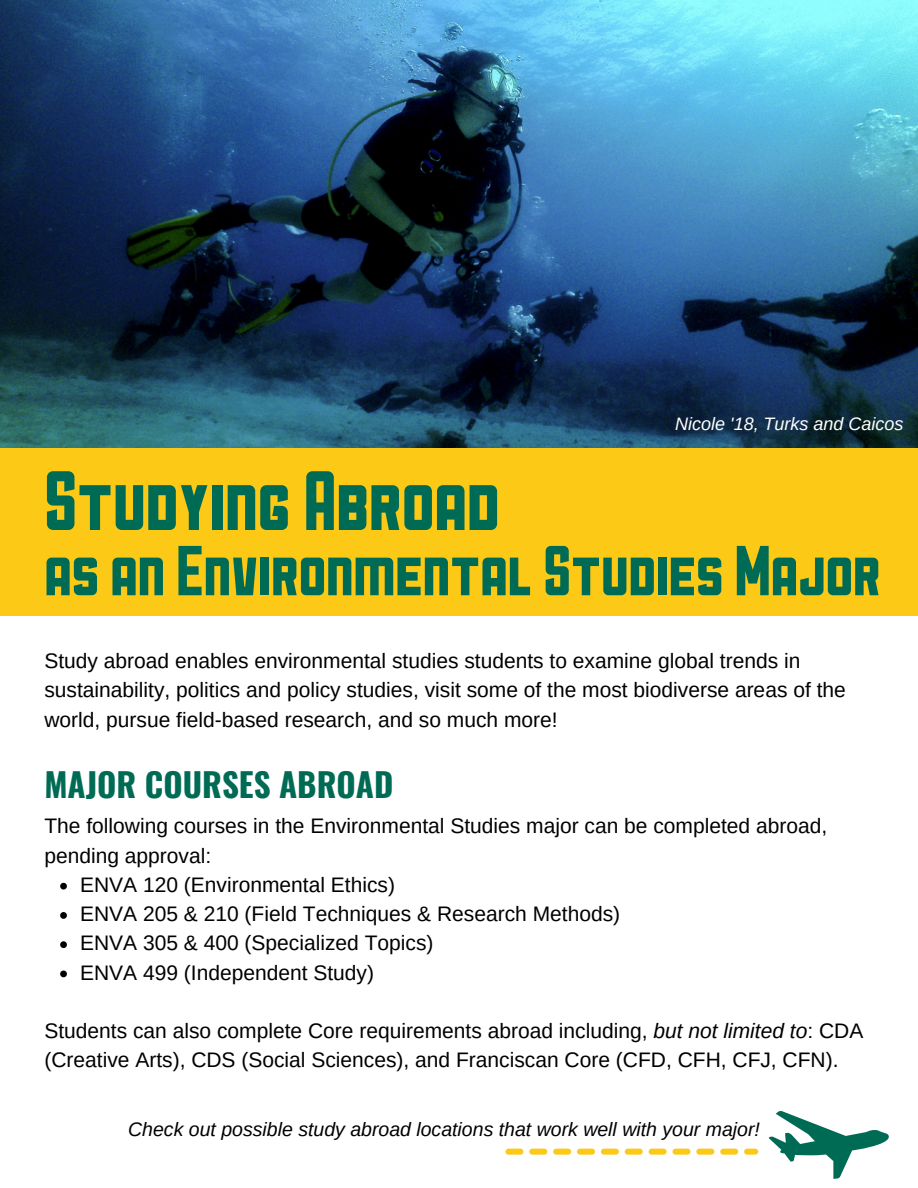
<style>
.page{position:relative;width:918px;height:1188px;background:#fff}
.page>*{position:absolute;margin:0;border:0;box-sizing:border-box;transform-origin:0 0}
.t1{font:84px "Sullivan Fill";color:#006b54}
.t2{font:70.5px "Sullivan Fill";color:#006b54}
.t3{font:700 33px "Oswald";color:#006b54}
.t4{font:21px/29.2px "Arimo";color:#000}
.t5{font:italic 19.5px "Arimo";color:#000}
.t6{font:italic 18px "Arimo";color:#fff}
.s1{font-style:italic}
</style>
<div class="page">
<img style="left:0;top:0;width:918px;height:448px">
<div style="left:0;top:448px;width:918px;height:168px;background:#fcc917"></div>
<svg style="left:505px;top:1148px;width:254px;height:7px"></svg>
<svg style="left:768px;top:1111px;width:120px;height:67px"></svg>
<svg style="left:60px;top:883px;width:7px;height:7px"></svg>
<svg style="left:60px;top:912px;width:7px;height:7px"></svg>
<svg style="left:60px;top:941px;width:7px;height:7px"></svg>
<svg style="left:60px;top:971px;width:7px;height:6px"></svg>
<h3 class="t6" style="left:675px;top:414px;width:230px">Nicole '18, Turks and Caicos</h3>
<p class="t1" style="left:44px;top:450px;width:457px">Studying Abroad</p>
<p class="t2" style="left:44px;top:528px;width:838px">as an Environmental Studies Major</p>
<p class="t4" style="left:44px;top:646px;width:803px">Study abroad enables environmental studies students to examine global trends in sustainability, politics and policy studies, visit some of the most biodiverse areas of the world, pursue field-based research, and so much more!</p>
<h2 class="t3" style="left:44px;top:759px;width:350px">MAJOR COURSES ABROAD</h2>
<h3 class="t4" style="left:44px;top:811px;width:784px">The following courses in the Environmental Studies major can be completed abroad, pending approval:</h3>
<p class="t4" style="left:80px;top:870px;width:316px">ENVA 120 (Environmental Ethics)</p>
<p class="t4" style="left:80px;top:899px;width:542px">ENVA 205 &amp; 210 (Field Techniques &amp; Research Methods)</p>
<p class="t4" style="left:80px;top:928px;width:355px">ENVA 305 &amp; 400 (Specialized Topics)</p>
<p class="t4" style="left:80px;top:958px;width:296px">ENVA 499 (Independent Study)</p>
<h3 class="t4" style="left:44px;top:1016px;width:820px">Students can also complete Core requirements abroad including, <span class="s1">but not limited to</span>: CDA (Creative Arts), CDS (Social Sciences), and Franciscan Core (CFD, CFH, CFJ, CFN).</h3>
<h1 class="t5" style="left:128px;top:1118px;width:633px">Check out possible study abroad locations that work well with your major!</h1>
</div>
